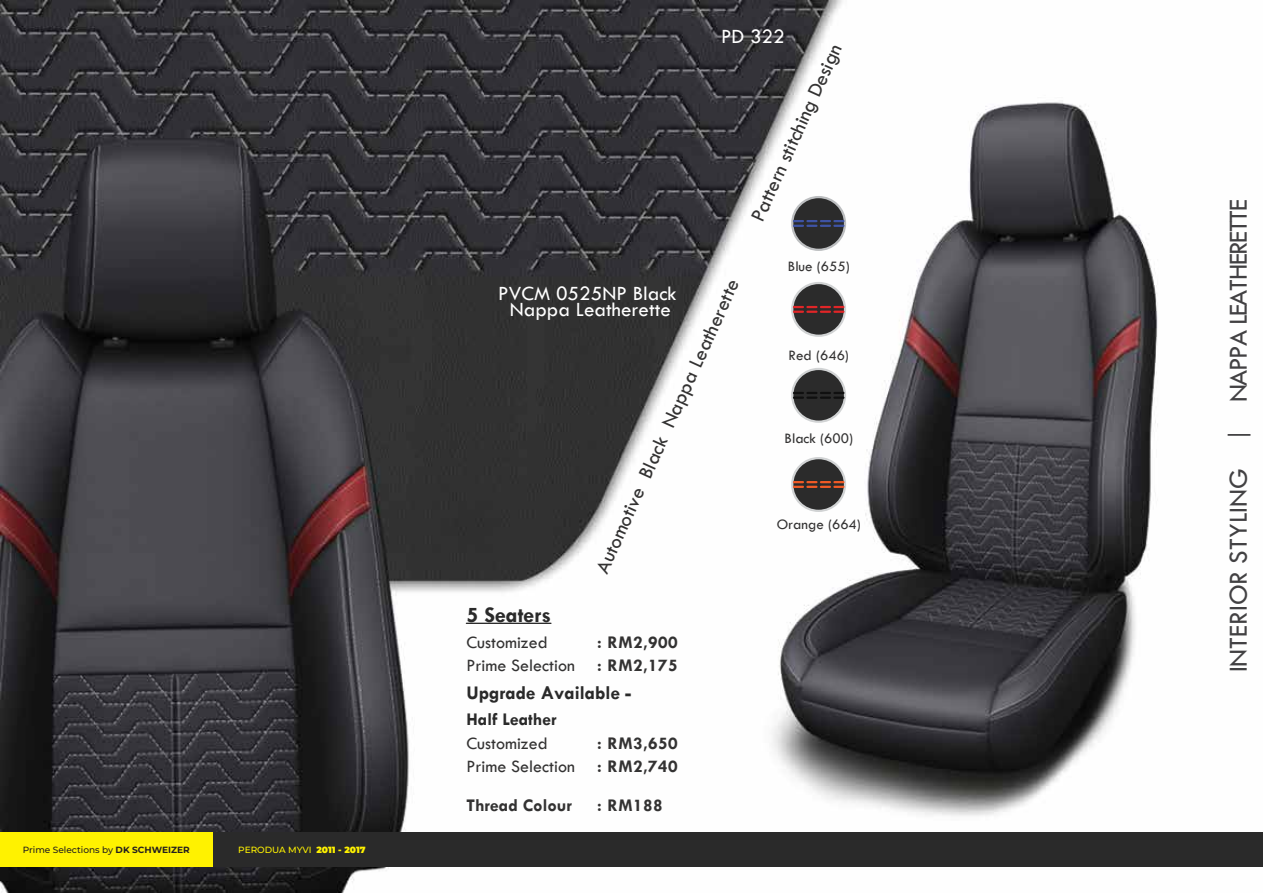
<style>
.page{position:relative;width:1263px;height:893px;background:#fff}
.page>*{position:absolute;margin:0;border:0;box-sizing:border-box;transform-origin:0 0}
.t1{font:27px "Tw Cen";letter-spacing:-.05em;color:#424143}
.t2{font:700 22.5px "Tw Cen";color:#2a2a2a}
.t3{font:21px "Tw Cen";color:#333232}
.t4{font:21px/16.2px "Tw Cen";color:#fff;text-align:center}
.t5{font:700 19.5px "Tw Cen";color:#2a2a2a}
.t6{font:700 18px/22.8px "Tw Cen";letter-spacing:.025em;color:#333232;text-align:right}
.t7{font:18px "Tw Cen";color:#333232}
.t8{font:700 18px "Tw Cen";color:#333232}
.t9{font:700 18px "Tw Cen";color:#2a2a2a}
.t10{font:15px "Tw Cen";color:#333232}
.t11{font:500 9px "Montserrat";color:#231f20}
.t12{font:500 9px "Montserrat";color:#fff200}
.s1{font-weight:700}
.s2{font-weight:900}
.s3{font-weight:400}
</style>
<div class="page">
<img style="left:0;top:0;width:1263px;height:893px">
<div style="left:213px;top:833px;width:1050px;height:34px;background:#2a2a2a"></div>
<div style="left:0;top:833px;width:213px;height:34px;background:#fff200"></div>
<div style="left:792px;top:197px;width:53px;height:53px;background:#2b2b2b;border-radius:50%"></div>
<div style="left:791px;top:196px;width:55px;height:55px;border:2px solid #bcbec0;border-radius:50%"></div>
<svg style="left:794px;top:220px;width:51px;height:7px"></svg>
<div style="left:792px;top:283px;width:53px;height:53px;background:#2b2b2b;border-radius:50%"></div>
<div style="left:791px;top:282px;width:55px;height:55px;border:2px solid #d1d3d4;border-radius:50%"></div>
<svg style="left:794px;top:306px;width:51px;height:7px"></svg>
<div style="left:792px;top:369px;width:53px;height:53px;background:#2b2b2b;border-radius:50%"></div>
<div style="left:791px;top:368px;width:55px;height:55px;border:2px solid #d1d3d4;border-radius:50%"></div>
<svg style="left:794px;top:392px;width:51px;height:7px"></svg>
<div style="left:792px;top:458px;width:53px;height:53px;background:#2b2b2b;border-radius:50%"></div>
<div style="left:791px;top:457px;width:55px;height:55px;border:2px solid #d1d3d4;border-radius:50%"></div>
<svg style="left:794px;top:481px;width:51px;height:7px"></svg>
<hr style="left:466px;top:623px;width:85px;height:1px;background:#2a2a2a">
<p class="t11" style="left:23px;top:846px;width:168px">Prime Selections by <span class="s1">DK SCHWEIZER</span></p>
<p class="t12" style="left:238px;top:846px;width:129px">PERODUA MYVI <span class="s2">2011 - 2017</span></p>
<p class="t4" style="left:721px;top:30px;width:65px">PD 322</p>
<p class="t3" style="left:750px;top:218px;width:194px;rotate:-66deg">Pattern stitching Design</p>
<p class="t3" style="left:595px;top:569px;width:322px;rotate:-66deg">Automotive Black Nappa Leatherette</p>
<p class="t4" style="left:498px;top:286px;width:180px">PVCM 0525NP Black<br>Nappa Leatherette</p>
<p class="t2" style="left:466px;top:607px;width:86px">5 Seaters</p>
<p class="t7" style="left:466px;top:635px;width:83px">Customized</p>
<p class="t6" style="left:466px;top:632px;width:213px">: RM2,900<br><span class="s3">Prime Selection</span> : RM2,175</p>
<p class="t5" style="left:466px;top:686px;width:166px">Upgrade Available -</p>
<p class="t9" style="left:466px;top:714px;width:92px">Half Leather</p>
<p class="t7" style="left:466px;top:737px;width:83px">Customized</p>
<p class="t6" style="left:597px;top:734px;width:82px">: RM3,650</p>
<p class="t7" style="left:466px;top:760px;width:213px">Prime Selection <span class="s1">: RM2,740</span></p>
<p class="t8" style="left:466px;top:799px;width:107px">Thread Colour</p>
<p class="t6" style="left:597px;top:795px;width:67px">: RM188</p>
<p class="t10" style="left:788px;top:261px;width:63px">Blue (655)</p>
<p class="t10" style="left:789px;top:349px;width:62px">Red (646)</p>
<p class="t10" style="left:784px;top:432px;width:70px">Black (600)</p>
<p class="t10" style="left:777px;top:519px;width:86px">Orange (664)</p>
<p class="t1" style="left:1228px;top:672px;width:475px;rotate:-90deg">INTERIOR STYLING | NAPPA LEATHERETTE</p>
</div>
